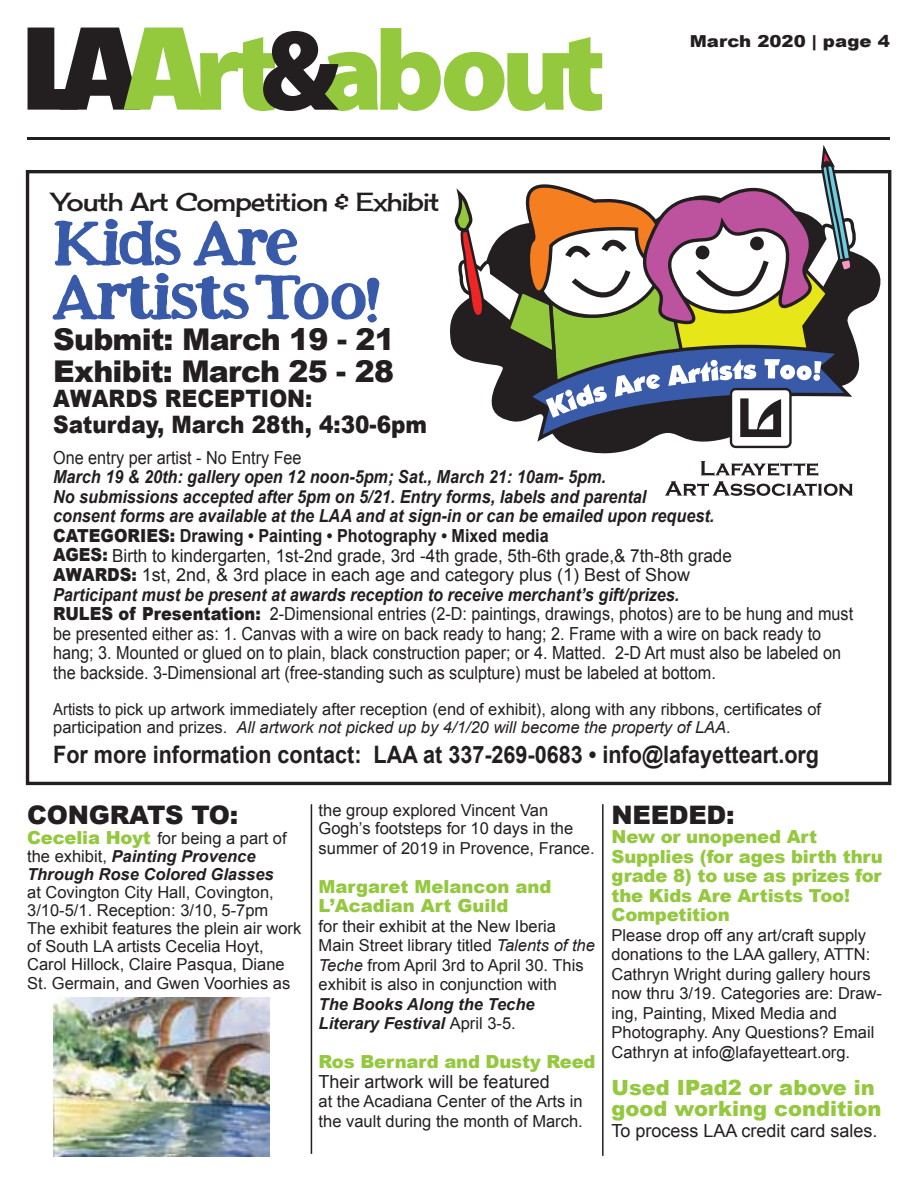
<style>
.page{position:relative;width:918px;height:1187px;background:#fff}
.page>*{position:absolute;margin:0;border:0;box-sizing:border-box;transform-origin:0 0}
.t1{font:54px/54px "justbecoolregular";letter-spacing:-.025em;color:#395aa8;scale:1.21 1}
.t2{font:900 30px/31.5px "Arial";letter-spacing:-.025em;color:#231f20}
.t3{font:25.5px "Cherry Soda";letter-spacing:-.025em;color:#231f20;scale:.9 1}
.t4{font:900 25.5px "Arial";letter-spacing:-.01em;color:#231f20}
.t5{font:700 24px "Arial";color:#231f20;scale:.9 1}
.t6{font:900 24px/25.5px "Arial";color:#231f20;scale:.9 1}
.t7{font:900 21px/21px "Arial";color:#94c83f}
.t8{font:18px/19.5px "Arial";color:#231f20;scale:.95 1}
.t9{font:900 18px/19.5px "Arial";letter-spacing:-.01em;color:#94c83f}
.t10{font:18px "Arial";color:#231f20}
.t11{font:18px "Arial";color:#231f20;scale:.9 1}
.t12{font:16.5px/19.5px "Arial";color:#231f20}
.t13{font:16.5px/18px "Arial";color:#231f20;scale:.9 1}
.t14{font:italic 700 16.5px/18px "Arial";color:#231f20}
.t15{font:900 16.5px "Arial";color:#231f20;scale:1.1 1}
.s1{font-weight:700;font-style:italic}
.s2{font-weight:900}
.s3{font-weight:700}
.s4{font-style:italic}
.s5{font-weight:900;font-style:normal;font-size:18px;color:#94c83f}
.s6{font-weight:400;font-style:normal}
</style>
<div class="page">
<hr style="left:28px;top:137px;width:862px;height:3px;background:#231f20">
<svg style="left:28px;top:28px;width:574px;height:83px"></svg>
<div style="left:26px;top:170px;width:865px;height:615px;background:#fff;border:3px solid #231f20"></div>
<svg style="left:450px;top:187px;width:442px;height:273px"></svg>
<svg style="left:665px;top:461px;width:188px;height:35px"></svg>
<svg style="left:451px;top:149px;width:408px;height:301px"></svg>
<svg style="left:52px;top:218px;width:327px;height:105px"></svg>
<hr style="left:311px;top:804px;width:1px;height:349px;background:#231f20">
<hr style="left:602px;top:804px;width:2px;height:351px;background:#231f20">
<img style="left:53px;top:997px;width:216px;height:159px">
<h3 class="t3" style="left:53px;top:186px;width:431px">Youth Art Competition &amp; Exhibit</h3>
<h1 class="t1" style="left:53px;top:222px;width:271px">Kids Are<br>Artists Too!</h1>
<h2 class="t2" style="left:53px;top:323px;width:343px">Submit: March 19 - 21<br>Exhibit: March 25 - 28</h2>
<h3 class="t6" style="left:53px;top:385px;width:417px">AWARDS RECEPTION:<br>Saturday, March 28th, 4:30-6pm</h3>
<p class="t15" style="left:690px;top:29px;width:183px">March 2020 | page 4</p>
<p class="t11" style="left:53px;top:446px;width:278px">One entry per artist - No Entry Fee</p>
<p class="t8" style="left:53px;top:467px;width:844px"><span class="s1">March 19 &amp; 20th: gallery open 12 noon-5pm; Sat., March 21: 10am- 5pm.<br>No submissions accepted after 5pm on 5/21. Entry forms, labels and parental<br>consent forms are available at the LAA and at sign-in or can be emailed upon request.<br></span><span class="s2">CATEGORIES:</span> <span class="s3">Drawing • Painting • Photography • Mixed media<br></span><span class="s2">AGES:</span> Birth to kindergarten, 1st-2nd grade, 3rd -4th grade, 5th-6th grade,&amp; 7th-8th grade<br><span class="s2">AWARDS:</span> 1st, 2nd, &amp; 3rd place in each age and category plus (1) Best of Show<br><span class="s1">Participant must be present at awards reception to receive merchant’s gift/prizes.<br></span><span class="s2">RULES of Presentation:</span> 2-Dimensional entries (2-D: paintings, drawings, photos) are to be hung and must be presented either as: 1. Canvas with a wire on back ready to hang; 2. Frame with a wire on back ready to hang; 3. Mounted or glued on to plain, black construction paper; or 4. Matted. 2-D Art must also be labeled on the backside. 3-Dimensional art (free-standing such as sculpture) must be labeled at bottom.</p>
<p class="t13" style="left:53px;top:700px;width:855px">Artists to pick up artwork immediately after reception (end of exhibit), along with any ribbons, certificates of participation and prizes. <span class="s4">All artwork not picked up by 4/1/20 will become the property of LAA.</span></p>
<h3 class="t5" style="left:53px;top:738px;width:853px">For more information contact: LAA at 337-269-0683 • info@lafayetteart.org</h3>
<h3 class="t4" style="left:27px;top:796px;width:213px">CONGRATS TO:</h3>
<p class="t14" style="left:27px;top:829px;width:261px"><span class="s5">Cecelia Hoyt</span> <span class="s6">for being a part of the exhibit,</span> Painting Provence<br>Through Rose Colored Glasses</p>
<p class="t12" style="left:27px;top:883px;width:276px;line-height:18px">at Covington City Hall, Covington, 3/10-5/1. Reception: 3/10, 5-7pm<br>The exhibit features the plein air work of South LA artists Cecelia Hoyt, Carol Hillock, Claire Pasqua, Diane</p>
<p class="t12" style="left:27px;top:973px;width:265px">St. Germain, and Gwen Voorhies as</p>
<p class="t12" style="left:319px;top:801px;width:256px;line-height:18px">the group explored Vincent Van<br>Gogh’s footsteps for 10 days in the</p>
<p class="t12" style="left:319px;top:838px;width:278px">summer of 2019 in Provence, France.</p>
<p class="t9" style="left:319px;top:876px;width:234px">Margaret Melancon and<br>L’Acadian Art Guild</p>
<p class="t12" style="left:319px;top:916px;width:278px">for their exhibit at the New Iberia Main Street library titled <span class="s4">Talents of the Teche</span> from April 3rd to April 30. This exhibit is also in conjunction with</p>
<p class="t14" style="left:319px;top:994px;width:218px;line-height:19.5px">The Books Along the Teche<br>Literary Festival <span class="s6">April 3-5.</span></p>
<p class="t9" style="left:319px;top:1051px;width:278px">Ros Bernard and Dusty Reed</p>
<p class="t10" style="left:319px;top:1069px;width:233px">Their artwork will be featured</p>
<p class="t12" style="left:319px;top:1092px;width:266px">at the Acadiana Center of the Arts in the vault during the month of March.</p>
<h3 class="t4" style="left:612px;top:796px;width:125px">NEEDED:</h3>
<p class="t9" style="left:612px;top:826px;width:273px">New or unopened Art<br>Supplies (for ages birth thru grade 8) to use as prizes for the Kids Are Artists Too!<br>Competition</p>
<p class="t12" style="left:612px;top:925px;width:272px">Please drop off any art/craft supply donations to the LAA gallery, ATTN:<br>Cathryn Wright during gallery hours now thru 3/19. Categories are: Draw&shy;ing, Painting, Mixed Media and Photography. Any Questions? Email Cathryn at info@lafayetteart.org.</p>
<p class="t7" style="left:612px;top:1076px;width:271px">Used IPad2 or above in good working condition</p>
<p class="t10" style="left:612px;top:1119px;width:268px">To process LAA credit card sales.</p>
</div>
